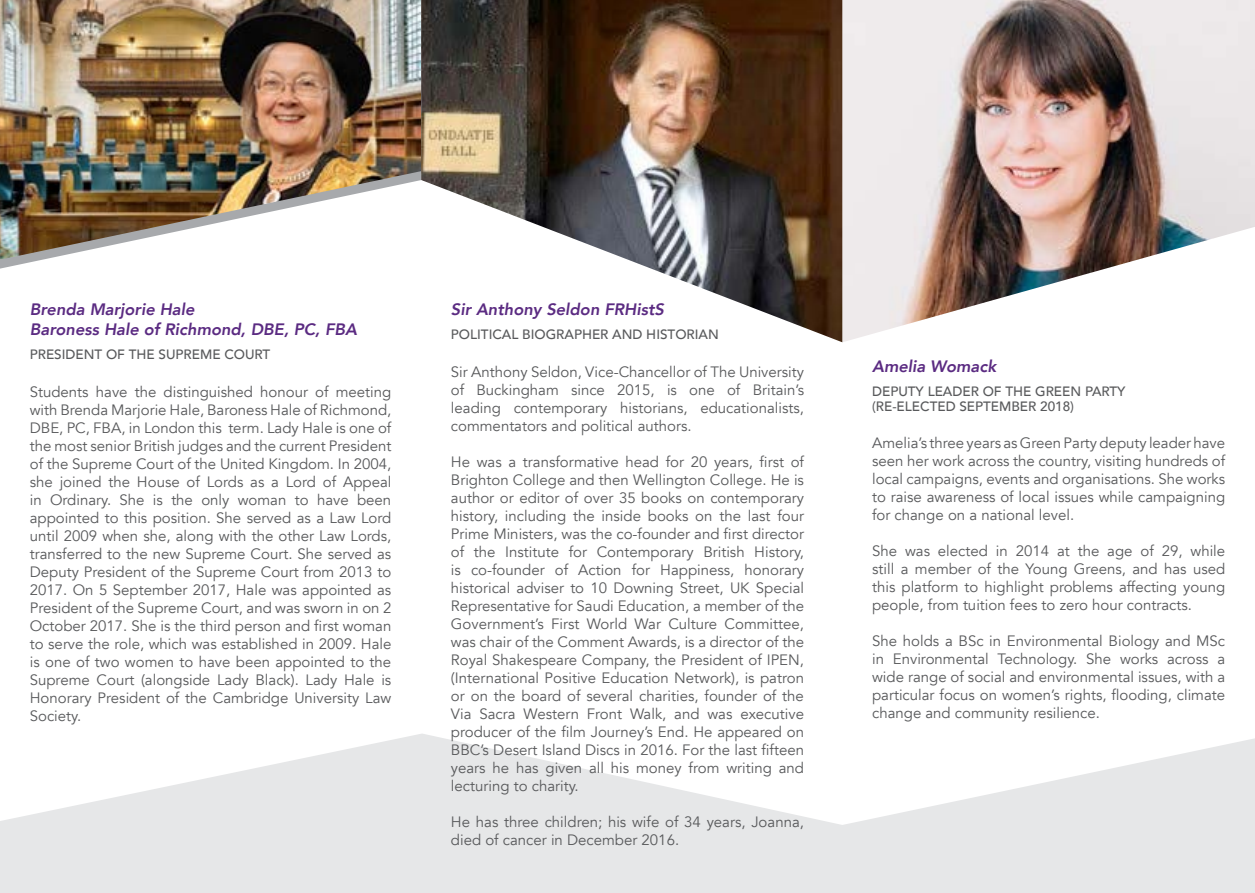
<style>
.page{position:relative;width:1255px;height:893px;background:#fff}
.page>*{position:absolute;margin:0;border:0;box-sizing:border-box;transform-origin:0 0}
.t1{font:italic 800 16.5px/19.8px "Avenir";color:#5b2b82}
.t2{font:15px/18px "Avenir";color:#58595b;text-align:justify}
.t3{font:500 13.5px/15px "Avenir";color:#58595b}
</style>
<div class="page">
<img style="left:421px;top:0;width:833px;height:342px">
<img style="left:0;top:0;width:421px;height:171px">
<svg style="left:0;top:734px;width:1254px;height:159px;fill:#e6e7e8"></svg>
<img style="left:0;top:171px;width:421px;height:98px">
<p class="t1" style="left:30px;top:300px;width:329px">Brenda Marjorie Hale<br>Baroness Hale of Richmond, DBE, PC, FBA</p>
<p class="t3" style="left:30px;top:346px;width:242px">PRESIDENT OF TH E SUPREM E COURT</p>
<p class="t2" style="left:30px;top:383px;width:363px">Students have the distinguished honour of meeting with Brenda Marjorie Hale, Baroness Hale of Richmond, DBE, PC, FBA, in London this term. Lady Hale is one of the most senior British judges and the current President of the Supreme Court of the United Kingdom. In 2004, she joined the House of Lords as a Lord of Appeal in Ordinary. She is the only woman to have been appointed to this position. She served as a Law Lord until 2009 when she, along with the other Law Lords, transferred to the new Supreme Court. She served as Deputy President of the Supreme Court from 2013 to 2017. On 5 September 2017, Hale was appointed as President of the Supreme Court, and was sworn in on 2<br>October 2017. She is the third person and first woman to serve the role, which was established in 2009. Hale is one of two women to have been appointed to the Supreme Court (alongside Lady Black). Lady Hale is Honorary President of the Cambridge University Law Society.</p>
<p class="t1" style="left:451px;top:300px;width:214px">Sir Anthony Seldon FRHistS</p>
<p class="t3" style="left:451px;top:326px;width:259px">POLITICAL BIOGRAPH ER AN D H ISTORIAN</p>
<p class="t2" style="left:451px;top:363px;width:354px">Sir Anthony Seldon, Vice-Chancellor of The University of Buckingham since 2015, is one of Britain’s leading contemporary historians, educationalists, commentators and political authors.</p>
<p class="t2" style="left:451px;top:453px;width:354px">He was a transformative head for 20 years, first of Brighton College and then Wellington College. He is author or editor of over 35 books on contemporary history, including the inside books on the last four Prime Ministers, was the co-founder and first director of the Institute for Contemporary British History, is co-founder of Action for Happiness, honorary historical adviser to 10 Downing Street, UK Special Representative for Saudi Education, a member of the Government’s First World War Culture Committee, was chair of the Comment Awards, is a director of the Royal Shakespeare Company, the President of IPEN, (International Positive Education Network), is patron or on the board of several charities, founder of the Via Sacra Western Front Walk, and was executive producer of the film Journey’s End. He appeared on BBC’s Desert Island Discs in 2016. For the last fifteen years he has given all his money from writing and lecturing to charity.</p>
<p class="t2" style="left:451px;top:813px;width:354px">He has three children; his wife of 34 years, Joanna, died of cancer in December 2016.</p>
<p class="t1" style="left:872px;top:356px;width:126px">Amelia Womack</p>
<p class="t3" style="left:872px;top:383px;width:255px">DEPUTY LEADER OF TH E GREEN PARTY (RE-ELECTED SEPTEM BER 2018)</p>
<p class="t2" style="left:872px;top:434px;width:354px">Amelia’s three years as Green Party deputy leader have seen her work across the country, visiting hundreds of local campaigns, events and organisations. She works to raise awareness of local issues while campaigning for change on a national level.</p>
<p class="t2" style="left:872px;top:542px;width:354px">She was elected in 2014 at the age of 29, while still a member of the Young Greens, and has used this platform to highlight problems affecting young people, from tuition fees to zero hour contracts.</p>
<p class="t2" style="left:872px;top:632px;width:354px">She holds a BSc in Environmental Biology and MSc in Environmental Technology. She works across a wide range of social and environmental issues, with a particular focus on women’s rights, flooding, climate change and community resilience.</p>
</div>
